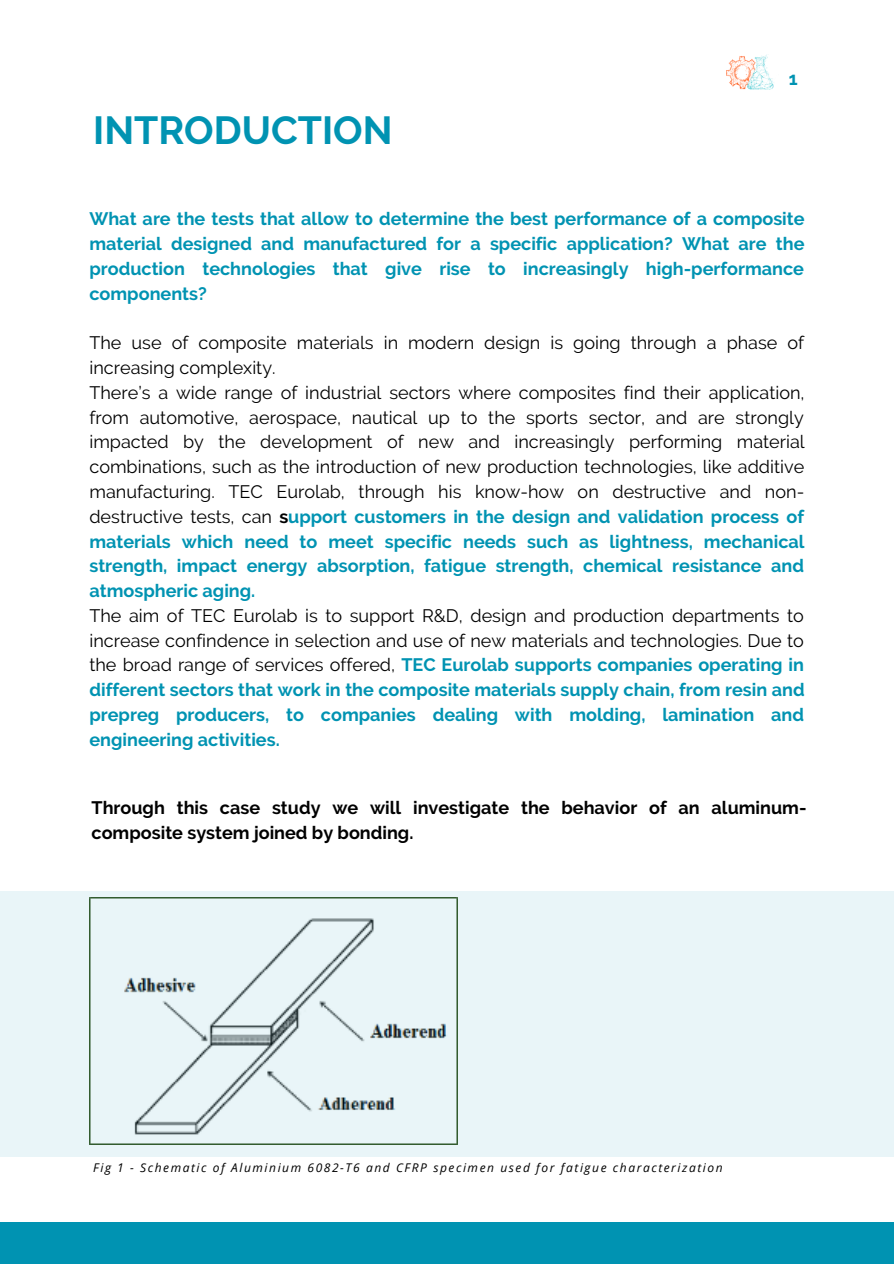
<style>
.page{position:relative;width:894px;height:1264px;background:#fff}
.page>*{position:absolute;margin:0;border:0;box-sizing:border-box;transform-origin:0 0}
.t1{font:700 39px "Raleway";color:#0093b2}
.t2{font:18px/24.8px "Raleway";color:#000}
.t3{font:700 18px/24.8px "Raleway";color:#0093b2;text-align:justify}
.t4{font:700 18px/24.8px "Raleway";color:#000}
.t5{font:italic 12px "Open Sans";letter-spacing:.13em;color:#000}
.s1{font-weight:700}
.s2{font-weight:700;color:#0093b2}
.s3{font-weight:400;color:#000}
</style>
<div class="page">
<img style="left:726px;top:55px;width:48px;height:35px">
<div style="left:0;top:1222px;width:893px;height:41px;background:#0093b2"></div>
<div style="left:0;top:891px;width:893px;height:265px;background:#e9f5f8"></div>
<p class="t1" style="left:93px;top:108px;width:301px">INTRODUCTION</p>
<p class="t3" style="left:788px;top:66px;width:10px">1</p>
<p class="t3" style="left:89px;top:207px;width:716px">What are the tests that allow to determine the best performance of a composite material designed and manufactured for a specific application? What are the production technologies that give rise to increasingly high-performance components?</p>
<p class="t2" style="left:89px;top:330px;width:716px">The use of composite materials in modern design is going through a phase of increasing complexity.</p>
<p class="t2" style="left:89px;top:380px;width:716px;text-align:justify">There’s a wide range of industrial sectors where composites find their application, from automotive, aerospace, nautical up to the sports sector, and are strongly impacted by the development of new and increasingly performing material combinations, such as the introduction of new production technologies, like additive manufacturing. TEC Eurolab, through his know-how on destructive and non&shy;destructive tests, can <span class="s1">s</span><span class="s2">upport customers in the design and validation process of materials which need to meet specific needs such as lightness, mechanical strength, impact energy absorption, fatigue strength, chemical resistance and atmospheric aging.</span></p>
<p class="t3" style="left:89px;top:603px;width:716px"><span class="s3">The aim of TEC Eurolab is to support R&amp;D, design and production departments to increase confindence in selection and use of new materials and technologies. Due to the broad range of services offered,</span> TEC Eurolab supports companies operating in different sectors that work in the composite materials supply chain, from resin and prepreg producers, to companies dealing with molding, lamination and engineering activities.</p>
<p class="t4" style="left:91px;top:795px;width:716px">Through this case study we will investigate the behavior of an aluminum&shy;composite system joined by bonding.</p>
<p class="t5" style="left:93px;top:1159px;width:631px">Fig 1 - Schematic of Aluminium 6082-T6 and CFRP specimen used for fatigue characterization</p>
</div>
